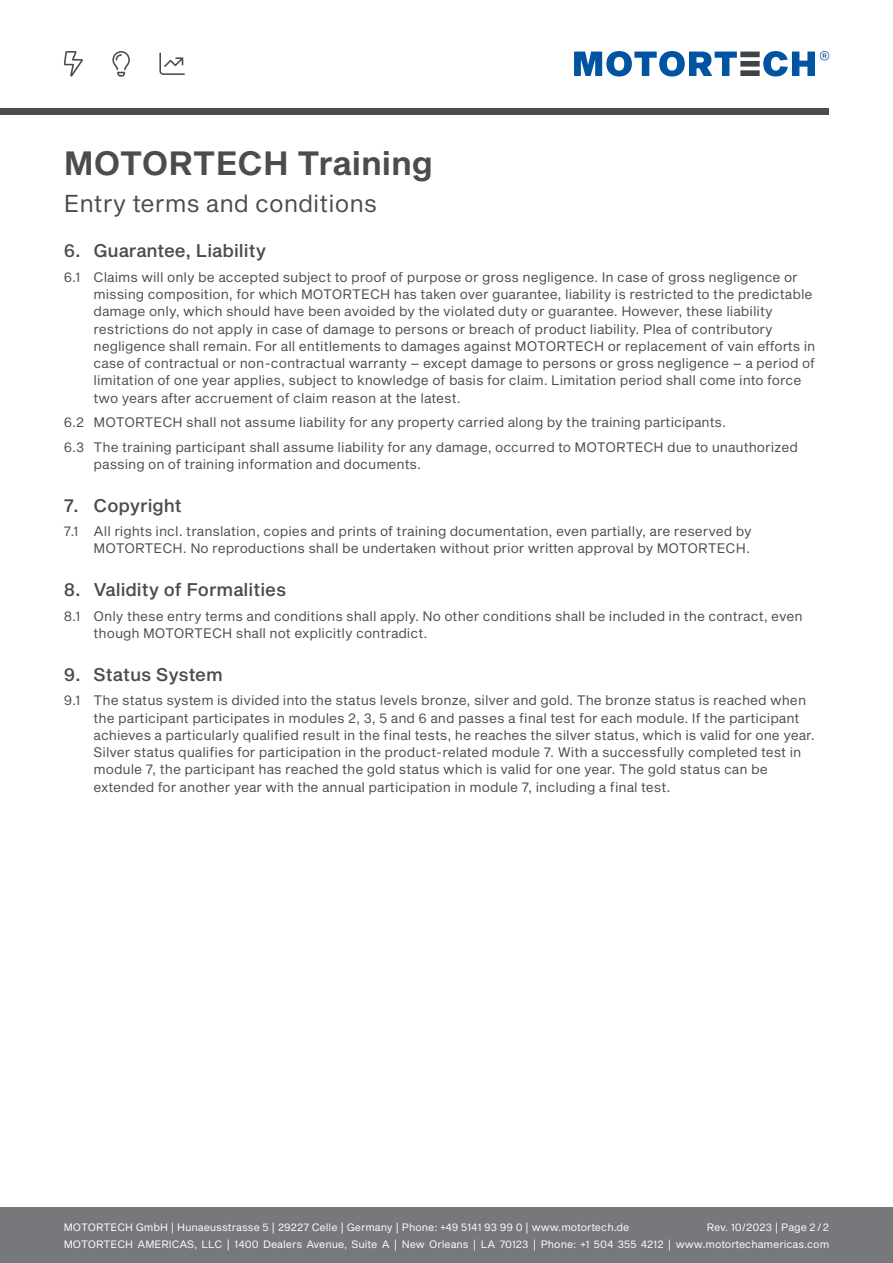
<style>
.page{position:relative;width:893px;height:1263px;background:#fff}
.page>*{position:absolute;margin:0;border:0;box-sizing:border-box;transform-origin:0 0}
._2023_-_Headline{font:33px "Sequel Sans Semi";color:#4b4c4d}
._2023_-_Subheadline{font:24px "Sequel Sans";color:#4b4c4d}
._2023_-_Abschnittsüberschrift{font:500 18px "Sequel Sans";color:#4b4c4d}
._2023_-_Fließtext{font:13.5px/17.2px "Sequel Sans";color:#4b4c4d}
.t1{font:10.5px/16.8px "Sequel Sans";color:#fff;text-align:right}
</style>
<div class="page">
<div style="left:0;top:1208px;width:893px;height:55px;background:#76787b"></div>
<svg style="left:574px;top:51px;width:255px;height:26px"></svg>
<div style="left:0;top:108px;width:829px;height:7px;background:#4b4c4d"></div>
<svg style="left:64px;top:51px;width:121px;height:26px"></svg>
<p class="_2023_-_Headline" style="left:64px;top:139px;width:371px">MOTORTECH Training</p>
<p class="_2023_-_Subheadline" style="left:64px;top:186px;width:315px">Entry terms and conditions</p>
<p class="_2023_-_Abschnittsüberschrift" style="left:64px;top:238px;width:204px">6. Guarantee, Liability</p>
<p class="_2023_-_Fließtext" style="left:94px;top:269px;width:723px;text-indent:-30px">6.1 Claims will only be accepted subject to proof of purpose or gross negligence. In case of gross negligence or missing composition, for which MOTORTECH has taken over guarantee, liability is restricted to the predictable damage only, which should have been avoided by the violated duty or guarantee. However, these liability restrictions do not apply in case of damage to persons or breach of product liability. Plea of contributory negligence shall remain. For all entitlements to damages against MOTORTECH or replacement of vain efforts in case of contractual or non-contractual warranty – except damage to persons or gross negligence – a period of limitation of one year applies, subject to knowledge of basis for claim. Limitation period shall come into force two years after accruement of claim reason at the latest.</p>
<p class="_2023_-_Fließtext" style="left:64px;top:414px;width:664px">6.2 MOTORTECH shall not assume liability for any property carried along by the training participants.</p>
<p class="_2023_-_Fließtext" style="left:94px;top:439px;width:706px;text-indent:-30px">6.3 The training participant shall assume liability for any damage, occurred to MOTORTECH due to unauthorized passing on of training information and documents.</p>
<p class="_2023_-_Abschnittsüberschrift" style="left:64px;top:492px;width:120px">7. Copyright</p>
<p class="_2023_-_Fließtext" style="left:64px;top:523px;width:689px;text-align:right">7.1 All rights incl. translation, copies and prints of training documentation, even partially, are reserved by<br>MOTORTECH. No reproductions shall be undertaken without prior written approval by MOTORTECH.</p>
<p class="_2023_-_Abschnittsüberschrift" style="left:64px;top:577px;width:224px">8. Validity of Formalities</p>
<p class="_2023_-_Fließtext" style="left:94px;top:608px;width:710px;text-indent:-30px">8.1 Only these entry terms and conditions shall apply. No other conditions shall be included in the contract, even though MOTORTECH shall not explicitly contradict.</p>
<p class="_2023_-_Abschnittsüberschrift" style="left:64px;top:662px;width:161px">9. Status System</p>
<p class="_2023_-_Fließtext" style="left:94px;top:692px;width:723px;text-indent:-30px">9.1 The status system is divided into the status levels bronze, silver and gold. The bronze status is reached when the participant participates in modules 2, 3, 5 and 6 and passes a final test for each module. If the participant achieves a particularly qualified result in the final tests, he reaches the silver status, which is valid for one year.<br>Silver status qualifies for participation in the product-related module 7. With a successfully completed test in module 7, the participant has reached the gold status which is valid for one year. The gold status can be extended for another year with the annual participation in module 7, including a final test.</p>
<p class="t1" style="left:64px;top:1219px;width:567px">MOTORTECH GmbH | Hunaeusstrasse 5 | 29227 Celle | Germany | Phone: +49 5141 93 99 0 | www.motortech.de</p>
<p class="t1" style="left:64px;top:1219px;width:767px">Rev. 10/2023 | Page 2/2<br>MOTORTECH AMERICAS, LLC | 1400 Dealers Avenue, Suite A | New Orleans | LA 70123 | Phone: +1 504 355 4212 | www.motortechamericas.com</p>
</div>
